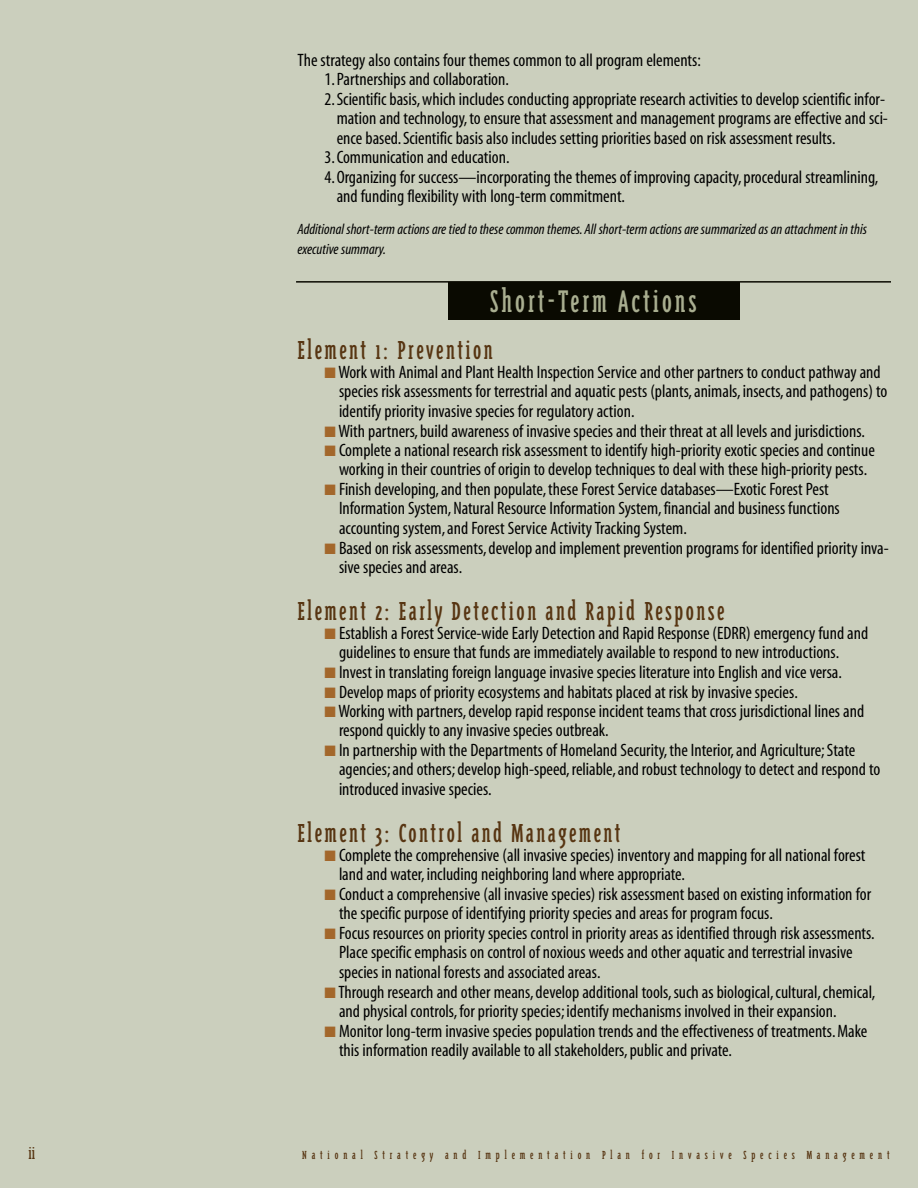
<style>
.page{position:relative;width:918px;height:1188px;background:#cbcfbd}
.page>*{position:absolute;margin:0;border:0;box-sizing:border-box;transform-origin:0 0}
.t1{font:36px "Triplex Cond Serif";letter-spacing:.085em;color:#a9ae90}
.t2{font:30px "Triplex Cond Serif";letter-spacing:.085em;color:#573512}
.t3{font:19.5px "Triplex Cond Serif";color:#573512}
.t4{font:18px/19.5px "Myriad MM 400 300";color:#000}
.t5{font:15px/19.5px "Myriad MM It 400 300";color:#000}
.t6{font:13.5px "Triplex Cond Serif";letter-spacing:.36em;color:#573512}
.s1{color:#a3672b}
</style>
<div class="page">
<div style="left:448px;top:282px;width:291px;height:38px;background:#0a0a01"></div>
<hr style="left:296px;top:281px;width:595px;height:2px;background:#0a0a01">
<p class="t4" style="left:298px;top:52px;width:405px">The strategy also contains four themes common to all program elements:</p>
<p class="t4" style="left:325px;top:71px;width:186px">1. Partnerships and collaboration.</p>
<p class="t4" style="left:337px;top:91px;width:553px;text-indent:-12px">2. Scientific basis, which includes conducting appropriate research activities to develop scientific infor&shy;mation and technology, to ensure that assessment and management programs are effective and sci&shy;ence based. Scientific basis also includes setting priorities based on risk assessment results.</p>
<p class="t4" style="left:325px;top:149px;width:186px">3. Communication and education.</p>
<p class="t4" style="left:337px;top:169px;width:543px;text-indent:-12px">4. Organizing for success—incorporating the themes of improving capacity, procedural streamlining, and funding flexibility with long-term commitment.</p>
<p class="t5" style="left:298px;top:221px;width:571px">Additional short-term actions are tied to these common themes. All short-term actions are summarized as an attachment in this executive summary.</p>
<h2 class="t1" style="left:490px;top:286px;width:208px">Short-Term Actions</h2>
<p class="t2" style="left:298px;top:337px;width:197px">Element 1: Prevention</p>
<p class="t4" style="left:339px;top:364px;width:550px;text-indent:-14px"><span class="s1">■</span> Work with Animal and Plant Health Inspection Service and other partners to conduct pathway and species risk assessments for terrestrial and aquatic pests (plants, animals, insects, and pathogens) to identify priority invasive species for regulatory action.</p>
<p class="t4" style="left:325px;top:422px;width:542px"><span class="s1">■</span> With partners, build awareness of invasive species and their threat at all levels and jurisdictions.</p>
<p class="t4" style="left:325px;top:442px;width:552px;text-align:center"><span class="s1">■</span> Complete a national research risk assessment to identify high-priority exotic species and continue working in their countries of origin to develop techniques to deal with these high-priority pests.</p>
<p class="t4" style="left:339px;top:481px;width:502px;text-indent:-14px"><span class="s1">■</span> Finish developing, and then populate, these Forest Service databases—Exotic Forest Pest<br>Information System, Natural Resource Information System, financial and business functions accounting system, and Forest Service Activity Tracking System.</p>
<p class="t4" style="left:339px;top:539px;width:551px;text-indent:-14px"><span class="s1">■</span> Based on risk assessments, develop and implement prevention programs for identified priority inva&shy;sive species and areas.</p>
<h2 class="t2" style="left:298px;top:598px;width:429px">Element 2: Early Detection and Rapid Response</h2>
<p class="t4" style="left:339px;top:625px;width:531px;text-indent:-14px"><span class="s1">■</span> Establish a Forest Service-wide Early Detection and Rapid Response (EDRR) emergency fund and guidelines to ensure that funds are immediately available to respond to new introductions.</p>
<p class="t4" style="left:325px;top:664px;width:519px"><span class="s1">■</span> Invest in translating foreign language invasive species literature into English and vice versa.</p>
<p class="t4" style="left:325px;top:683px;width:475px"><span class="s1">■</span> Develop maps of priority ecosystems and habitats placed at risk by invasive species.</p>
<p class="t4" style="left:339px;top:703px;width:527px;text-indent:-14px"><span class="s1">■</span> Working with partners, develop rapid response incident teams that cross jurisdictional lines and respond quickly to any invasive species outbreak.</p>
<p class="t4" style="left:339px;top:742px;width:543px;text-indent:-14px"><span class="s1">■</span> In partnership with the Departments of Homeland Security, the Interior, and Agriculture; State agencies; and others; develop high-speed, reliable, and robust technology to detect and respond to introduced invasive species.</p>
<p class="t2" style="left:298px;top:820px;width:324px">Element 3: Control and Management</p>
<p class="t4" style="left:339px;top:847px;width:528px;text-indent:-14px"><span class="s1">■</span> Complete the comprehensive (all invasive species) inventory and mapping for all national forest land and water, including neighboring land where appropriate.</p>
<p class="t4" style="left:339px;top:886px;width:534px;text-indent:-14px"><span class="s1">■</span> Conduct a comprehensive (all invasive species) risk assessment based on existing information for the specific purpose of identifying priority species and areas for program focus.</p>
<p class="t4" style="left:339px;top:925px;width:537px;text-indent:-14px"><span class="s1">■</span> Focus resources on priority species control in priority areas as identified through risk assessments.<br>Place specific emphasis on control of noxious weeds and other aquatic and terrestrial invasive species in national forests and associated areas.</p>
<p class="t4" style="left:339px;top:983px;width:538px;text-indent:-14px"><span class="s1">■</span> Through research and other means, develop additional tools, such as biological, cultural, chemical, and physical controls, for priority species; identify mechanisms involved in their expansion.</p>
<p class="t4" style="left:339px;top:1022px;width:530px;text-indent:-14px"><span class="s1">■</span> Monitor long-term invasive species population trends and the effectiveness of treatments. Make this information readily available to all stakeholders, public and private.</p>
<p class="t3" style="left:28px;top:1145px;width:8px">ii</p>
<p class="t6" style="left:302px;top:1150px;width:589px">National Strategy and Implementation Plan for Invasive Species Management</p>
</div>
